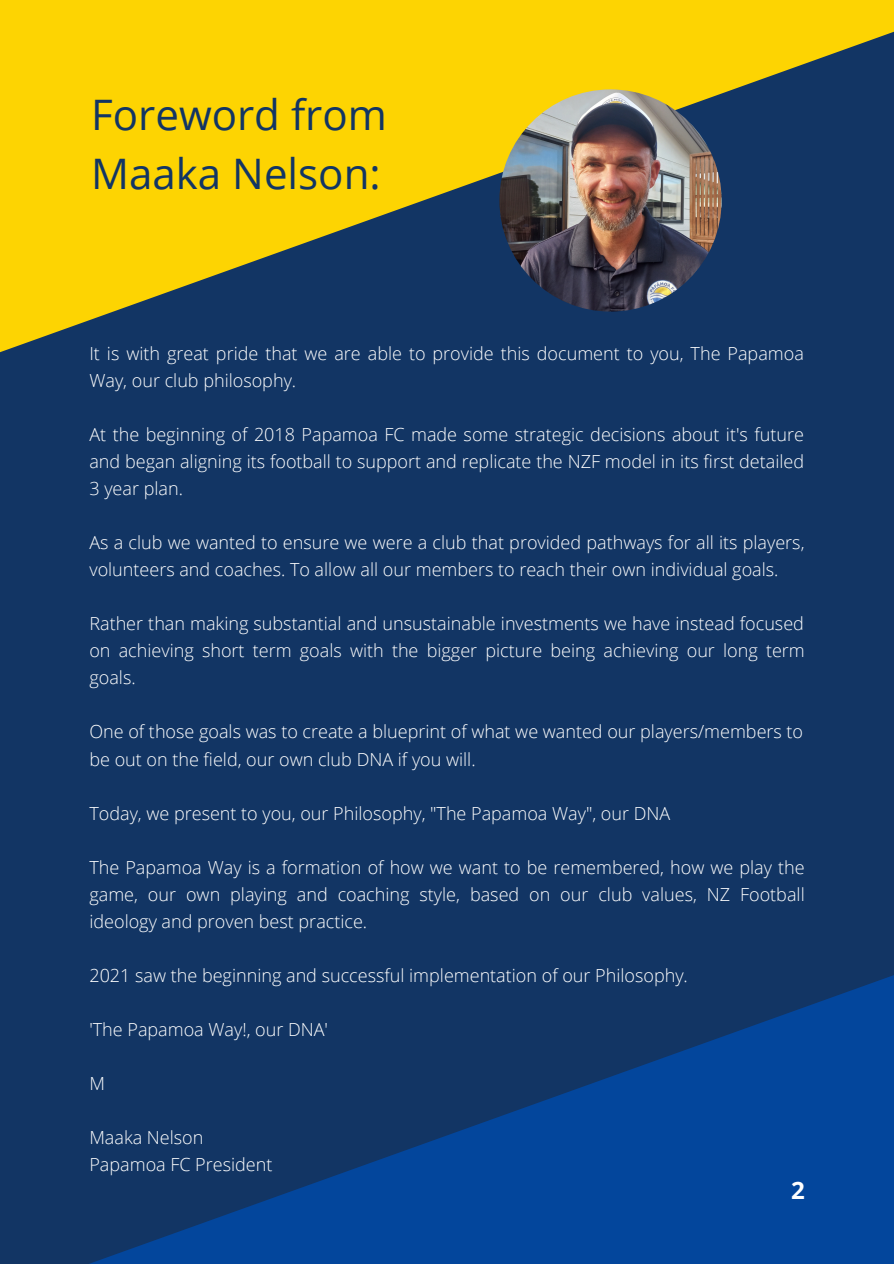
<style>
.page{position:relative;width:894px;height:1264px;background:#fff}
.page>*{position:absolute;margin:0;border:0;box-sizing:border-box;transform-origin:0 0}
.t1{font:42px/58.5px "Open Sans";color:#123564}
.t2{font:700 24px "Open Sans";color:#fff}
.t3{font:300 18px/27px "Open Sans";color:#fff}
</style>
<div class="page">
<div style="left:0;top:0;width:893px;height:1263px;background:#123564"></div>
<svg style="left:0;top:0;width:893px;height:352px;fill:#fdd402"></svg>
<img style="left:499px;top:89px;width:222px;height:222px;border-radius:50%">
<svg style="left:92px;top:975px;width:801px;height:288px"></svg>
<p class="t1" style="left:91px;top:85px;width:297px">Foreword from<br>Maaka Nelson:</p>
<p class="t3" style="left:89px;top:339px;width:715px">It is with great pride that we are able to provide this document to you, The Papamoa<br>Way, our club philosophy.</p>
<p class="t3" style="left:89px;top:420px;width:716px;text-align:justify">At the beginning of 2018 Papamoa FC made some strategic decisions about it's future and began aligning its football to support and replicate the NZF model in its first detailed 3 year plan.</p>
<p class="t3" style="left:89px;top:528px;width:716px">As a club we wanted to ensure we were a club that provided pathways for all its players, volunteers and coaches. To allow all our members to reach their own individual goals.</p>
<p class="t3" style="left:89px;top:610px;width:716px;text-align:justify">Rather than making substantial and unsustainable investments we have instead focused on achieving short term goals with the bigger picture being achieving our long term goals.</p>
<p class="t3" style="left:89px;top:718px;width:715px">One of those goals was to create a blueprint of what we wanted our players/members to be out on the field, our own club DNA if you will.</p>
<p class="t3" style="left:89px;top:799px;width:582px">Today, we present to you, our Philosophy, "The Papamoa Way", our DNA</p>
<p class="t3" style="left:89px;top:853px;width:716px;text-align:justify">The Papamoa Way is a formation of how we want to be remembered, how we play the game, our own playing and coaching style, based on our club values, NZ Football ideology and proven best practice.</p>
<p class="t3" style="left:89px;top:961px;width:599px">2021 saw the beginning and successful implementation of our Philosophy.</p>
<p class="t3" style="left:89px;top:1015px;width:240px">'The Papamoa Way!, our DNA'</p>
<p class="t3" style="left:89px;top:1069px;width:17px">M</p>
<p class="t3" style="left:89px;top:1123px;width:115px">Maaka Nelson</p>
<p class="t3" style="left:89px;top:1150px;width:184px">Papamoa FC President</p>
<p class="t2" style="left:791px;top:1173px;width:15px">2</p>
</div>
